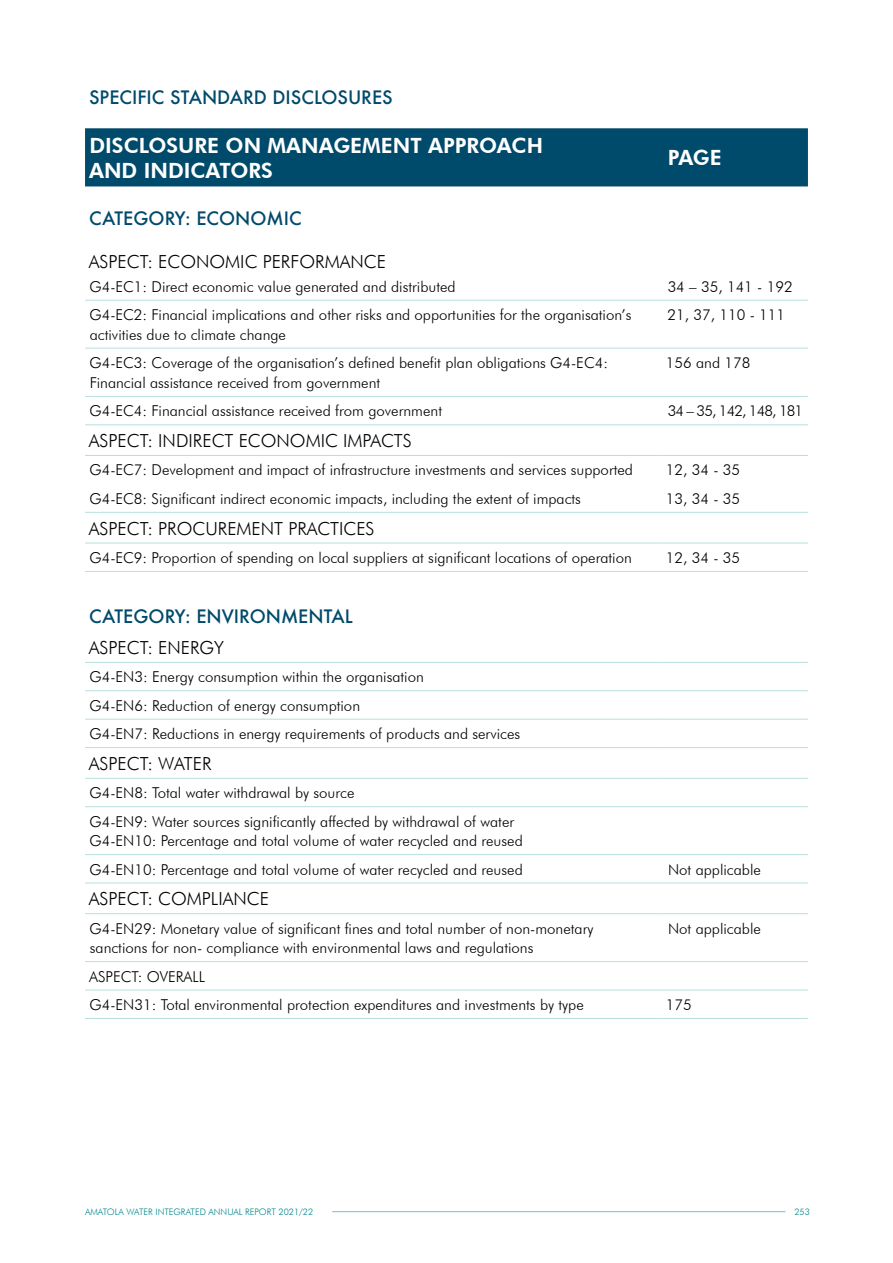
<style>
.page{position:relative;width:893px;height:1263px;background:#fff}
.page>*{position:absolute;margin:0;border:0;box-sizing:border-box;transform-origin:0 0}
.t1{font:800 21px/25.2px "Futura BT";color:#fff}
.t2{font:300 18px "Futura BT";color:#000}
.t3{font:500 18px "Futura";color:#004a6b}
.t4{font:300 15px/28.3px "Futura BT";color:#000}
.t5{font:300 15px "Futura BT";letter-spacing:-.06em;color:#000}
.t6{font:300 9px "Futura BT";color:#01878d}
</style>
<div class="page">
<div style="left:85px;top:128px;width:723px;height:58px;background:#004a6b"></div>
<hr style="left:85px;top:300px;width:578px;height:1px;background:#b5e0de">
<hr style="left:663px;top:300px;width:145px;height:1px;background:#b5e0de">
<hr style="left:85px;top:348px;width:578px;height:1px;background:#b5e0de">
<hr style="left:663px;top:348px;width:145px;height:1px;background:#b5e0de">
<hr style="left:85px;top:424px;width:578px;height:1px;background:#b5e0de">
<hr style="left:663px;top:424px;width:145px;height:1px;background:#b5e0de">
<hr style="left:85px;top:396px;width:578px;height:1px;background:#b5e0de">
<hr style="left:663px;top:396px;width:145px;height:1px;background:#b5e0de">
<hr style="left:85px;top:455px;width:578px;height:1px;background:#b5e0de">
<hr style="left:663px;top:455px;width:145px;height:1px;background:#b5e0de">
<hr style="left:85px;top:512px;width:578px;height:1px;background:#b5e0de">
<hr style="left:663px;top:512px;width:145px;height:1px;background:#b5e0de">
<hr style="left:663px;top:543px;width:145px;height:1px;background:#b5e0de">
<hr style="left:85px;top:571px;width:578px;height:1px;background:#b5e0de">
<hr style="left:663px;top:571px;width:145px;height:1px;background:#b5e0de">
<hr style="left:85px;top:662px;width:578px;height:1px;background:#b5e0de">
<hr style="left:663px;top:662px;width:145px;height:1px;background:#b5e0de">
<hr style="left:85px;top:690px;width:578px;height:1px;background:#b5e0de">
<hr style="left:663px;top:690px;width:145px;height:1px;background:#b5e0de">
<hr style="left:85px;top:719px;width:578px;height:1px;background:#b5e0de">
<hr style="left:663px;top:719px;width:145px;height:1px;background:#b5e0de">
<hr style="left:85px;top:747px;width:578px;height:1px;background:#b5e0de">
<hr style="left:663px;top:747px;width:145px;height:1px;background:#b5e0de">
<hr style="left:85px;top:778px;width:578px;height:1px;background:#b5e0de">
<hr style="left:663px;top:778px;width:145px;height:1px;background:#b5e0de">
<hr style="left:85px;top:806px;width:578px;height:1px;background:#b5e0de">
<hr style="left:663px;top:806px;width:145px;height:1px;background:#b5e0de">
<hr style="left:85px;top:854px;width:578px;height:1px;background:#b5e0de">
<hr style="left:663px;top:854px;width:145px;height:1px;background:#b5e0de">
<hr style="left:85px;top:883px;width:578px;height:1px;background:#b5e0de">
<hr style="left:663px;top:883px;width:145px;height:1px;background:#b5e0de">
<hr style="left:85px;top:913px;width:578px;height:1px;background:#b5e0de">
<hr style="left:663px;top:913px;width:145px;height:1px;background:#b5e0de">
<hr style="left:85px;top:961px;width:578px;height:1px;background:#b5e0de">
<hr style="left:663px;top:961px;width:145px;height:1px;background:#b5e0de">
<hr style="left:85px;top:990px;width:578px;height:1px;background:#b5e0de">
<hr style="left:663px;top:990px;width:145px;height:1px;background:#b5e0de">
<hr style="left:85px;top:1018px;width:578px;height:1px;background:#b5e0de">
<hr style="left:663px;top:1018px;width:145px;height:1px;background:#b5e0de">
<hr style="left:85px;top:543px;width:578px;height:1px;background:#b5e0de">
<hr style="left:332px;top:1211px;width:453px;height:1px;background:#67c7c4">
<p class="t3" style="left:89px;top:85px;width:305px">SPECIFIC STANDARD DISCLOSURES</p>
<h1 class="t1" style="left:89px;top:133px;width:455px">DISCLOSURE ON MANAGEMENT APPROACH<br>AND INDICATORS</h1>
<h1 class="t1" style="left:668px;top:145px;width:56px">PAGE</h1>
<p class="t3" style="left:89px;top:206px;width:214px">CATEGORY: ECONOMIC</p>
<p class="t2" style="left:89px;top:250px;width:299px">ASPECT: ECONOMIC PERFORMANCE</p>
<p class="t4" style="left:89px;top:272px;width:368px">G4-EC1: Direct economic value generated and distributed</p>
<p class="t4" style="left:668px;top:272px;width:127px">34 – 35, 141 - 192</p>
<p class="t4" style="left:89px;top:305px;width:544px;line-height:19.5px">G4-EC2: Financial implications and other risks and opportunities for the organisation’s activities due to climate change</p>
<p class="t4" style="left:668px;top:300px;width:119px">21, 37, 110 - 111</p>
<p class="t4" style="left:89px;top:353px;width:520px;line-height:19.5px">G4-EC3: Coverage of the organisation’s defined benefit plan obligations G4-EC4:<br>Financial assistance received from government</p>
<p class="t4" style="left:666px;top:349px;width:86px">156 and 178</p>
<p class="t4" style="left:89px;top:397px;width:354px">G4-EC4: Financial assistance received from government</p>
<p class="t5" style="left:668px;top:402px;width:137px">34 – 35, 142, 148, 181</p>
<p class="t2" style="left:89px;top:430px;width:324px">ASPECT: INDIRECT ECONOMIC IMPACTS</p>
<p class="t4" style="left:89px;top:456px;width:545px">G4-EC7: Development and impact of infrastructure investments and services supported</p>
<p class="t4" style="left:666px;top:456px;width:76px">12, 34 - 35</p>
<p class="t4" style="left:89px;top:484px;width:493px">G4-EC8: Significant indirect economic impacts, including the extent of impacts</p>
<p class="t4" style="left:666px;top:484px;width:76px">13, 34 - 35</p>
<p class="t2" style="left:89px;top:517px;width:287px">ASPECT: PROCUREMENT PRACTICES</p>
<p class="t4" style="left:89px;top:543px;width:544px">G4-EC9: Proportion of spending on local suppliers at significant locations of operation</p>
<p class="t4" style="left:666px;top:543px;width:76px">12, 34 - 35</p>
<p class="t3" style="left:89px;top:604px;width:265px">CATEGORY: ENVIRONMENTAL</p>
<p class="t2" style="left:89px;top:636px;width:136px">ASPECT: ENERGY</p>
<p class="t4" style="left:89px;top:663px;width:432px">G4-EN3: Energy consumption within the organisation<br>G4-EN6: Reduction of energy consumption<br>G4-EN7: Reductions in energy requirements of products and services</p>
<p class="t2" style="left:89px;top:752px;width:124px">ASPECT: WATER</p>
<p class="t4" style="left:89px;top:778px;width:426px">G4-EN8: Total water withdrawal by source<br>G4-EN9: Water sources significantly affected by withdrawal of water</p>
<p class="t4" style="left:89px;top:826px;width:435px">G4-EN10: Percentage and total volume of water recycled and reused<br>G4-EN10: Percentage and total volume of water recycled and reused</p>
<p class="t4" style="left:668px;top:855px;width:94px">Not applicable</p>
<p class="t2" style="left:89px;top:888px;width:182px">ASPECT: COMPLIANCE</p>
<p class="t4" style="left:89px;top:918px;width:506px;line-height:19.5px">G4-EN29: Monetary value of significant fines and total number of non-monetary sanctions for non- compliance with environmental laws and regulations</p>
<p class="t4" style="left:668px;top:914px;width:94px">Not applicable</p>
<p class="t4" style="left:89px;top:962px;width:496px">ASPECT: OVERALL<br>G4-EN31: Total environmental protection expenditures and investments by type</p>
<p class="t4" style="left:666px;top:990px;width:27px">175</p>
<p class="t6" style="left:85px;top:1206px;width:230px">AMATOLA WATER INTEGRATED ANNUAL REPORT 2021/22</p>
<p class="t6" style="left:794px;top:1206px;width:17px">253</p>
</div>
